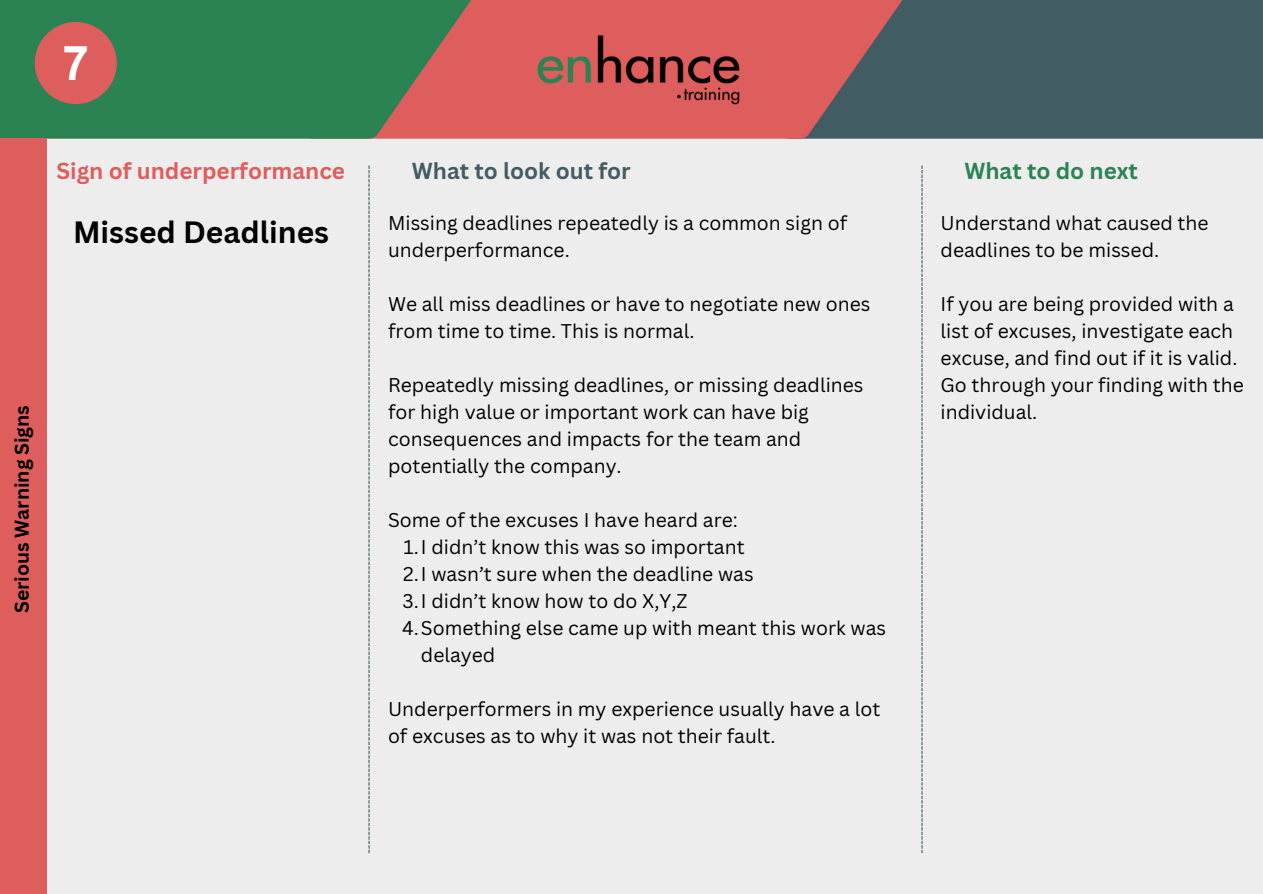
<style>
.page{position:relative;width:1263px;height:894px;background:#fff}
.page>*{position:absolute;margin:0;border:0;box-sizing:border-box;transform-origin:0 0}
.t1{font:700 48px "Arial MT Pro";color:#fff}
.t2{font:700 30px "Canva Sans";color:#000}
.t3{font:700 22.5px "Canva Sans";color:#de5d5d}
.t4{font:700 22.5px "Canva Sans";color:#425c64}
.t5{font:700 22.5px "Canva Sans";color:#2b8353}
.t6{font:19.35px/27px "Canva Sans";color:#000}
.t7{font:700 19.35px "Canva Sans";color:#000}
</style>
<div class="page">
<div style="left:0;top:0;width:1263px;height:893px;background:#eeeded"></div>
<svg style="left:368px;top:165px;width:2px;height:687px"></svg>
<div style="left:973px;top:0;width:290px;height:139px;background:#425c64"></div>
<svg style="left:542px;top:0;width:431px;height:139px;background:#9e5d60"></svg>
<svg style="left:0;top:0;width:542px;height:139px;background:#537a55"></svg>
<img style="left:527px;top:22px;width:222px;height:93px">
<svg style="left:921px;top:165px;width:1px;height:687px"></svg>
<div style="left:0;top:139px;width:46px;height:754px;background:#de5d5d"></div>
<div style="left:35px;top:22px;width:82px;height:82px;background:#de5d5d;border-radius:50%"></div>
<p class="t1" style="left:62px;top:45px;width:28px">7</p>
<p class="t7" style="left:8px;top:613px;width:209px;rotate:-90deg">Serious Warning Signs</p>
<p class="t3" style="left:56px;top:154px;width:290px">Sign of underperformance</p>
<p class="t4" style="left:412px;top:154px;width:220px">What to look out for</p>
<p class="t5" style="left:964px;top:154px;width:175px">What to do next</p>
<p class="t2" style="left:73px;top:211px;width:258px">Missed Deadlines</p>
<p class="t6" style="left:940px;top:209px;width:270px">Understand what caused the deadlines to be missed.</p>
<p class="t6" style="left:940px;top:290px;width:305px">If you are being provided with a list of excuses, investigate each excuse, and find out if it is valid.<br>Go through your finding with the individual.</p>
<p class="t6" style="left:388px;top:209px;width:461px">Missing deadlines repeatedly is a common sign of underperformance.</p>
<p class="t6" style="left:388px;top:290px;width:484px">We all miss deadlines or have to negotiate new ones from time to time. This is normal.</p>
<p class="t6" style="left:388px;top:371px;width:477px">Repeatedly missing deadlines, or missing deadlines for high value or important work can have big consequences and impacts for the team and potentially the company.</p>
<p class="t6" style="left:388px;top:506px;width:351px">Some of the excuses I have heard are:</p>
<p class="t6" style="left:404px;top:533px;width:342px">1.I didn’t know this was so important</p>
<p class="t6" style="left:403px;top:560px;width:352px">2.I wasn’t sure when the deadline was</p>
<p class="t6" style="left:403px;top:587px;width:286px">3.I didn’t know how to do X,Y,Z</p>
<p class="t6" style="left:421px;top:614px;width:467px;text-indent:-19px">4.Something else came up with meant this work was delayed</p>
<p class="t6" style="left:388px;top:695px;width:494px">Underperformers in my experience usually have a lot of excuses as to why it was not their fault.</p>
</div>
